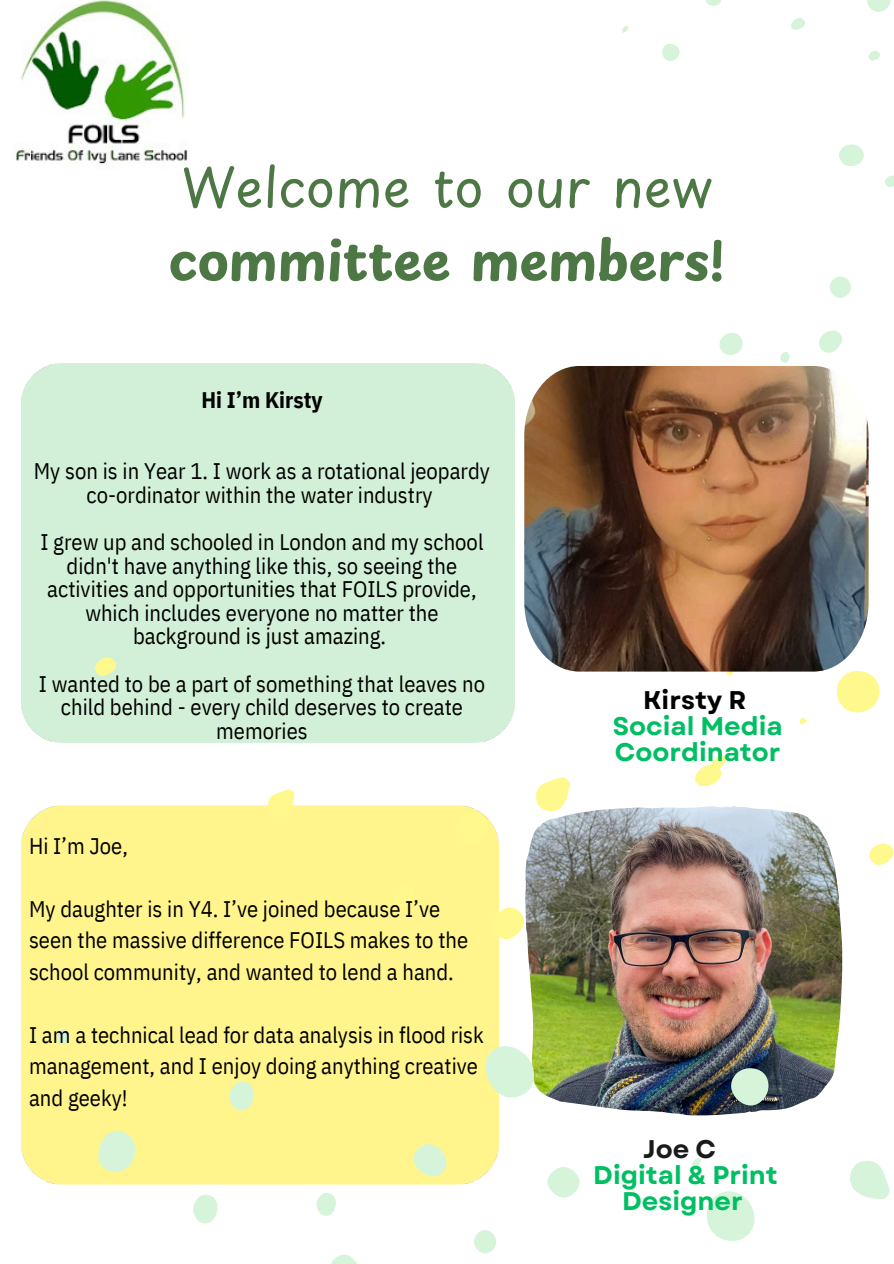
<style>
.page{position:relative;width:894px;height:1264px;background:#fff}
.page>*{position:absolute;margin:0;border:0;box-sizing:border-box;transform-origin:0 0}
.t1{font:700 52.5px/73.2px "Playpen Sans";color:#4d7745}
.t2{font:700 25.5px/25.8px "Garet";color:#00bf63;text-align:center}
.t3{font:22.5px/23.7px "IBM Plex Sans Cond";color:#000;text-align:center}
.t4{font:700 22.5px "IBM Plex Sans Cond";color:#000}
.s1{font-weight:400}
.s2{color:#000}
.s3{color:#191a1a}
</style>
<div class="page">
<svg style="left:726px;top:671px;width:7px;height:4px"></svg>
<svg style="left:799px;top:718px;width:8px;height:6px"></svg>
<svg style="left:393px;top:884px;width:21px;height:23px"></svg>
<svg style="left:456px;top:812px;width:32px;height:32px"></svg>
<svg style="left:492px;top:907px;width:32px;height:32px"></svg>
<svg style="left:536px;top:777px;width:34px;height:29px"></svg>
<svg style="left:695px;top:755px;width:31px;height:31px"></svg>
<svg style="left:837px;top:671px;width:42px;height:41px"></svg>
<svg style="left:869px;top:843px;width:24px;height:22px"></svg>
<img style="left:525px;top:806px;width:317px;height:308px">
<svg style="left:692px;top:1158px;width:9px;height:9px"></svg>
<svg style="left:227px;top:1081px;width:27px;height:29px"></svg>
<svg style="left:96px;top:1129px;width:41px;height:44px;background:#e3f4be"></svg>
<svg style="left:485px;top:1046px;width:49px;height:51px;background:#ddf4d1"></svg>
<svg style="left:730px;top:1068px;width:38px;height:37px"></svg>
<svg style="left:413px;top:1144px;width:33px;height:32px"></svg>
<svg style="left:850px;top:1161px;width:39px;height:37px"></svg>
<svg style="left:547px;top:1167px;width:32px;height:30px"></svg>
<svg style="left:707px;top:1191px;width:47px;height:49px"></svg>
<svg style="left:474px;top:1230px;width:22px;height:23px"></svg>
<svg style="left:332px;top:1254px;width:24px;height:9px"></svg>
<svg style="left:622px;top:26px;width:6px;height:7px"></svg>
<div style="left:662px;top:44px;width:17px;height:17px;background:#d5f4d9;border-radius:50%"></div>
<svg style="left:705px;top:0;width:16px;height:6px"></svg>
<div style="left:719px;top:333px;width:23px;height:22px;background:#d5f4d9;border-radius:11px"></div>
<svg style="left:780px;top:352px;width:9px;height:11px"></svg>
<svg style="left:791px;top:18px;width:14px;height:12px"></svg>
<svg style="left:819px;top:330px;width:23px;height:23px"></svg>
<svg style="left:829px;top:276px;width:21px;height:22px"></svg>
<svg style="left:839px;top:144px;width:24px;height:22px"></svg>
<svg style="left:867px;top:0;width:23px;height:12px"></svg>
<svg style="left:868px;top:51px;width:11px;height:10px"></svg>
<svg style="left:885px;top:175px;width:8px;height:12px"></svg>
<img style="left:524px;top:366px;width:343px;height:305px">
<svg style="left:193px;top:1195px;width:25px;height:28px"></svg>
<svg style="left:55px;top:1029px;width:14px;height:15px"></svg>
<svg style="left:316px;top:1193px;width:20px;height:23px"></svg>
<svg style="left:268px;top:789px;width:26px;height:28px"></svg>
<svg style="left:95px;top:657px;width:21px;height:19px"></svg>
<img style="left:16px;top:0;width:172px;height:164px">
<p class="t1" style="left:169px;top:149px;width:557px"><span class="s1">Welcome to our new </span>committee members!</p>
<p class="t4" style="left:201px;top:385px;width:123px">Hi I’m Kirsty</p>
<p class="t3" style="left:34px;top:459px;width:457px">My son is in Year 1. I work as a rotational jeopardy co-ordinator within the water industry</p>
<p class="t3" style="left:40px;top:529px;width:444px">I grew up and schooled in London and my school didn't have anything like this, so seeing the activities and opportunities that FOILS provide, which includes everyone no matter the background is just amazing.</p>
<h2 class="t3" style="left:39px;top:671px;width:447px">I wanted to be a part of something that leaves no child behind - every child deserves to create memories</h2>
<p class="t3" style="left:29px;top:833px;width:100px">Hi I’m Joe,</p>
<p class="t3" style="left:29px;top:892px;width:440px;line-height:31.5px;text-align:left">My daughter is in Y4. I’ve joined because I’ve seen the massive difference FOILS makes to the school community, and wanted to lend a hand.</p>
<h3 class="t3" style="left:29px;top:1018px;width:456px;line-height:31.5px;text-align:left">I am a technical lead for data analysis in flood risk management, and I enjoy doing anything creative and geeky!</h3>
<p class="t2" style="left:612px;top:687px;width:171px"><span class="s2">Kirsty R<br></span>Social Media<br>Coordinator</p>
<p class="t2" style="left:593px;top:1135px;width:186px"><span class="s3">Joe C<br></span>Digital &amp; Print<br>Designer</p>
</div>
